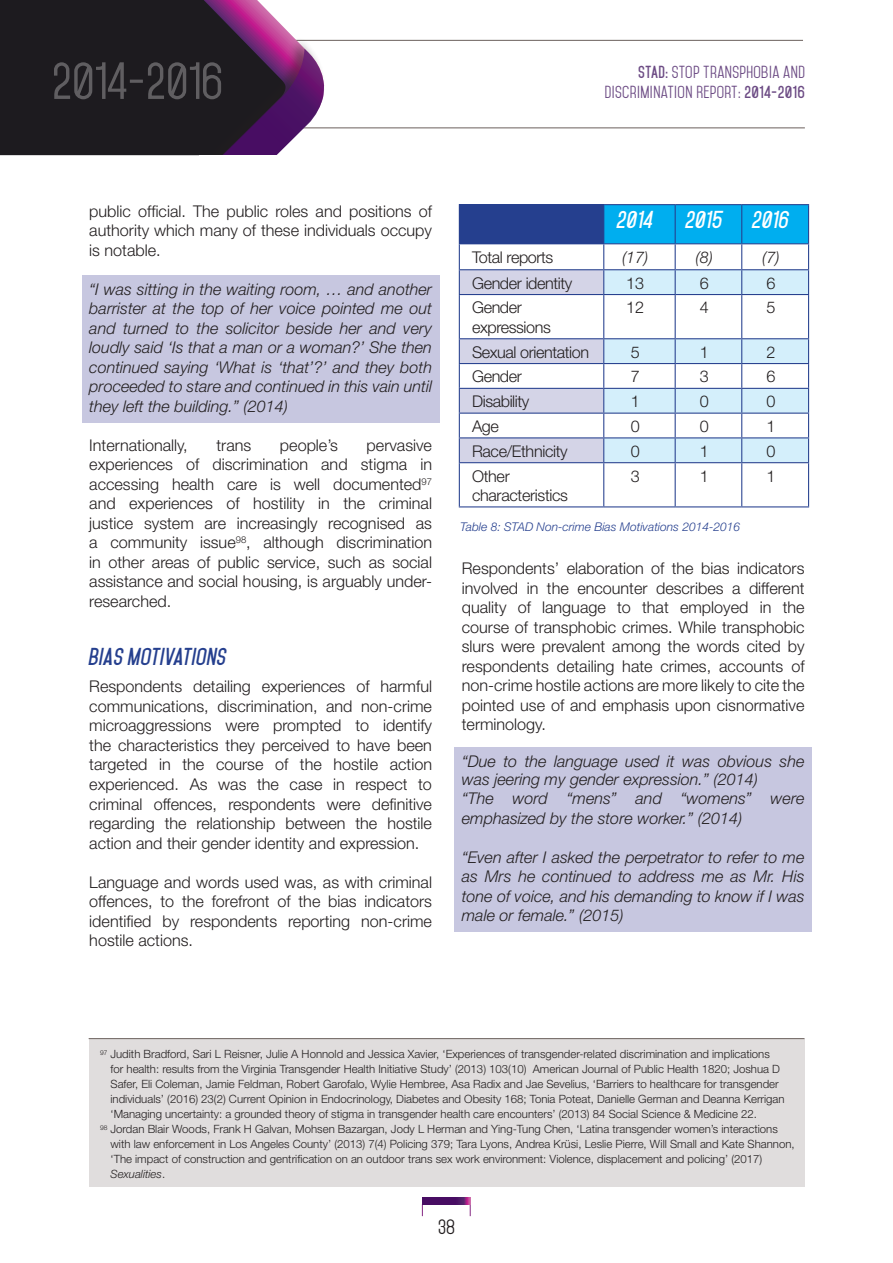
<style>
.page{position:relative;width:893px;height:1263px;background:#fff}
.page>*{position:absolute;margin:0;border:0;box-sizing:border-box;transform-origin:0 0}
.t1{font:italic 700 21px "Mohave";letter-spacing:.01em;color:#253f8e}
.t2{font:italic 700 21px "Mohave";letter-spacing:.01em;color:#fff}
.t3{font:18px "Mohave";color:#231f20}
.t4{font:300 16.2px/19.5px "Helvetica Neue";color:#231f20;text-align:justify}
.t5{font:italic 300 16.2px/19.5px "Helvetica Neue";color:#231f20;text-align:justify}
.t6{font:300 16.2px/19.5px "Helvetica Neue";letter-spacing:-.025em;color:#231f20}
.t7{font:300 16.2px/19.5px "Helvetica Neue";letter-spacing:-.02em;color:#231f20}
.t8{font:15px/19.5px "Mohave";letter-spacing:.025em;color:#6c4b84;text-align:right}
.t9{font:italic 300 12px "Helvetica Neue";color:#253f8e}
.t10{font:300 11.4px "Helvetica Neue";color:#231f20}
.t11{font:italic 300 11.4px "Helvetica Neue";color:#231f20}
.s1{font-weight:700}
.s2{font-style:normal}
</style>
<div class="page">
<hr style="left:295px;top:128px;width:510px;height:1px;background:#6b605d">
<hr style="left:293px;top:40px;width:510px;height:1px;background:#6b605d">
<hr style="left:422px;top:1204px;width:48px;height:1px;background:#842883">
<svg style="left:422px;top:1204px;width:1px;height:12px"></svg>
<svg style="left:470px;top:1204px;width:1px;height:12px"></svg>
<div style="left:0;top:0;width:127px;height:155px;background:#1d1b1f"></div>
<svg style="left:127px;top:0;width:207px;height:129px"></svg>
<div style="left:201px;top:36px;width:125px;height:132px;background:#231f20;opacity:.65"></div>
<div style="left:199px;top:155px;width:87px;height:41px;background:#fff"></div>
<svg style="left:54px;top:49px;width:275px;height:114px;background:#493c4d"></svg>
<svg style="left:422px;top:1198px;width:48px;height:6px"></svg>
<div style="left:82px;top:275px;width:357px;height:148px;background:#c7c7e0"></div>
<div style="left:455px;top:747px;width:357px;height:48px;background:#c7c7e0"></div>
<div style="left:455px;top:784px;width:357px;height:50px;background:#c7c7e0"></div>
<div style="left:455px;top:823px;width:357px;height:31px;background:#c7c7e0"></div>
<div style="left:455px;top:843px;width:357px;height:89px;background:#c7c7e0"></div>
<hr style="left:459px;top:204px;width:145px;height:1px;background:#253f8e">
<hr style="left:604px;top:204px;width:71px;height:1px;background:#253f8e">
<hr style="left:675px;top:204px;width:67px;height:1px;background:#253f8e">
<hr style="left:742px;top:204px;width:67px;height:1px;background:#253f8e">
<svg style="left:459px;top:205px;width:350px;height:301px"></svg>
<hr style="left:459px;top:462px;width:145px;height:1px;background:#253f8e">
<hr style="left:604px;top:462px;width:71px;height:1px;background:#253f8e">
<hr style="left:675px;top:462px;width:67px;height:1px;background:#253f8e">
<hr style="left:742px;top:462px;width:67px;height:1px;background:#253f8e">
<hr style="left:459px;top:506px;width:145px;height:1px;background:#253f8e">
<hr style="left:604px;top:506px;width:71px;height:1px;background:#253f8e">
<hr style="left:675px;top:506px;width:67px;height:1px;background:#253f8e">
<hr style="left:742px;top:506px;width:67px;height:1px;background:#253f8e">
<div style="left:89px;top:1038px;width:715px;height:148px;background:#e0dddd"></div>
<hr style="left:89px;top:1038px;width:715px;height:1px;background:#6b605d">
<p class="t8" style="left:605px;top:63px;width:202px"><span class="s1">STAD:</span> STOP TRANSPHOBIA AND<br>DISCRIMINATION REPORT: <span class="s1">2014-2016</span></p>
<p class="t4" style="left:89px;top:201px;width:344px">public official. The public roles and positions of authority which many of these individuals occupy is notable.</p>
<p class="t5" style="left:89px;top:279px;width:344px">“I was sitting in the waiting room, … and another barrister at the top of her voice pointed me out and turned to the solicitor beside her and very loudly said ‘Is that a man or a woman?’ She then continued saying ‘What is ‘that’?’ and they both proceeded to stare and continued in this vain until they left the building.” (2014)</p>
<p class="t4" style="left:89px;top:435px;width:100px">Internationally,</p>
<p class="t4" style="left:216px;top:435px;width:36px">trans</p>
<p class="t4" style="left:280px;top:435px;width:59px">people’s</p>
<p class="t4" style="left:89px;top:435px;width:344px;text-indent:277px">pervasive experiences of discrimination and stigma in accessing health care is well documented<sup>97 </sup>and experiences of hostility in the criminal justice system are increasingly recognised as a community issue<sup>98</sup>, although discrimination in other areas of public service, such as social assistance and social housing, is arguably under&shy;researched.</p>
<p class="t1" style="left:89px;top:644px;width:139px">BIAS MOTIVATIONS</p>
<p class="t4" style="left:89px;top:677px;width:344px">Respondents detailing experiences of harmful communications, discrimination, and non-crime microaggressions were prompted to identify the characteristics they perceived to have been targeted in the course of the hostile action experienced. As was the case in respect to criminal offences, respondents were definitive regarding the relationship between the hostile action and their gender identity and expression.</p>
<p class="t4" style="left:89px;top:872px;width:344px">Language and words used was, as with criminal offences, to the forefront of the bias indicators identified by respondents reporting non-crime hostile actions.</p>
<p class="t2" style="left:617px;top:207px;width:38px">2014</p>
<p class="t2" style="left:686px;top:207px;width:38px">2015</p>
<p class="t2" style="left:752px;top:207px;width:39px">2016</p>
<p class="t6" style="left:472px;top:247px;width:83px">Total reports</p>
<p class="t5" style="left:622px;top:247px;width:28px">(17)</p>
<p class="t5" style="left:695px;top:247px;width:19px">(8)</p>
<p class="t5" style="left:762px;top:247px;width:19px">(7)</p>
<p class="t6" style="left:472px;top:273px;width:102px">Gender identity</p>
<p class="t4" style="left:626px;top:273px;width:20px">13</p>
<p class="t4" style="left:700px;top:273px;width:11px">6</p>
<p class="t4" style="left:766px;top:273px;width:11px">6</p>
<p class="t6" style="left:472px;top:297px;width:80px">Gender expressions</p>
<p class="t4" style="left:626px;top:297px;width:20px">12</p>
<p class="t4" style="left:700px;top:297px;width:11px">4</p>
<p class="t4" style="left:766px;top:297px;width:11px">5</p>
<p class="t6" style="left:472px;top:342px;width:119px">Sexual orientation</p>
<p class="t4" style="left:631px;top:342px;width:11px">5</p>
<p class="t4" style="left:700px;top:342px;width:11px">1</p>
<p class="t4" style="left:766px;top:342px;width:11px">2</p>
<p class="t4" style="left:472px;top:366px;width:51px">Gender</p>
<p class="t4" style="left:631px;top:366px;width:11px">7</p>
<p class="t4" style="left:700px;top:366px;width:11px">3</p>
<p class="t4" style="left:766px;top:366px;width:11px">6</p>
<p class="t6" style="left:472px;top:391px;width:59px">Disability</p>
<p class="t4" style="left:631px;top:391px;width:11px">1</p>
<p class="t4" style="left:700px;top:391px;width:11px">0</p>
<p class="t4" style="left:766px;top:391px;width:11px">0</p>
<p class="t4" style="left:472px;top:416px;width:28px">Age</p>
<p class="t4" style="left:631px;top:416px;width:11px">0</p>
<p class="t4" style="left:700px;top:416px;width:11px">0</p>
<p class="t4" style="left:766px;top:416px;width:11px">1</p>
<p class="t7" style="left:472px;top:441px;width:97px">Race/Ethnicity</p>
<p class="t4" style="left:631px;top:441px;width:11px">0</p>
<p class="t4" style="left:700px;top:441px;width:11px">1</p>
<p class="t4" style="left:766px;top:441px;width:11px">0</p>
<p class="t7" style="left:472px;top:466px;width:97px">Other characteristics</p>
<p class="t4" style="left:631px;top:466px;width:11px">3</p>
<p class="t4" style="left:700px;top:466px;width:11px">1</p>
<p class="t4" style="left:766px;top:466px;width:11px">1</p>
<p class="t9" style="left:460px;top:520px;width:281px">Table 8: STAD Non-crime Bias Motivations 2014-2016</p>
<p class="t4" style="left:462px;top:559px;width:344px">Respondents’ elaboration of the bias indicators involved in the encounter describes a different quality of language to that employed in the course of transphobic crimes. While transphobic slurs were prevalent among the words cited by respondents detailing hate crimes, accounts of non-crime hostile actions are more likely to cite the pointed use of and emphasis upon cisnormative terminology.</p>
<p class="t5" style="left:462px;top:752px;width:344px;line-height:17.7px">“Due to the language used it was obvious she was jeering my gender expression.” (2014)</p>
<p class="t5" style="left:462px;top:788px;width:344px">“The word “mens” and “womens” were emphasized by the store worker.” (2014)</p>
<p class="t5" style="left:462px;top:847px;width:344px">“Even after I asked the perpetrator to refer to me as Mrs he continued to address me as Mr. His tone of voice, and his demanding to know if I was male or female.” (2015)</p>
<p class="t10" style="left:100px;top:1047px;width:671px"><sup>97</sup> Judith Bradford, Sari L Reisner, Julie A Honnold and Jessica Xavier, ‘Experiences of transgender-related discrimination and implications</p>
<p class="t10" style="left:110px;top:1062px;width:671px">for health: results from the Virginia Transgender Health Initiative Study’ (2013) 103(10) American Journal of Public Health 1820; Joshua D</p>
<p class="t10" style="left:110px;top:1077px;width:670px">Safer, Eli Coleman, Jamie Feldman, Robert Garofalo, Wylie Hembree, Asa Radix and Jae Sevelius, ‘Barriers to healthcare for transgender</p>
<p class="t10" style="left:110px;top:1092px;width:676px">individuals’ (2016) 23(2) Current Opinion in Endocrinology, Diabetes and Obesity 168; Tonia Poteat, Danielle German and Deanna Kerrigan</p>
<p class="t10" style="left:110px;top:1107px;width:648px">‘Managing uncertainty: a grounded theory of stigma in transgender health care encounters’ (2013) 84 Social Science &amp; Medicine 22.</p>
<p class="t10" style="left:100px;top:1122px;width:679px"><sup>98</sup> Jordan Blair Woods, Frank H Galvan, Mohsen Bazargan, Jody L Herman and Ying-Tung Chen, ‘Latina transgender women’s interactions</p>
<p class="t10" style="left:110px;top:1137px;width:686px">with law enforcement in Los Angeles County’ (2013) 7(4) Policing 379; Tara Lyons, Andrea Krüsi, Leslie Pierre, Will Small and Kate Shannon,</p>
<p class="t10" style="left:110px;top:1152px;width:653px">‘The impact of construction and gentrification on an outdoor trans sex work environment: Violence, displacement and policing’ (2017)</p>
<p class="t11" style="left:110px;top:1167px;width:56px">Sexualities<span class="s2">.</span></p>
<p class="t3" style="left:438px;top:1216px;width:18px">38</p>
</div>
